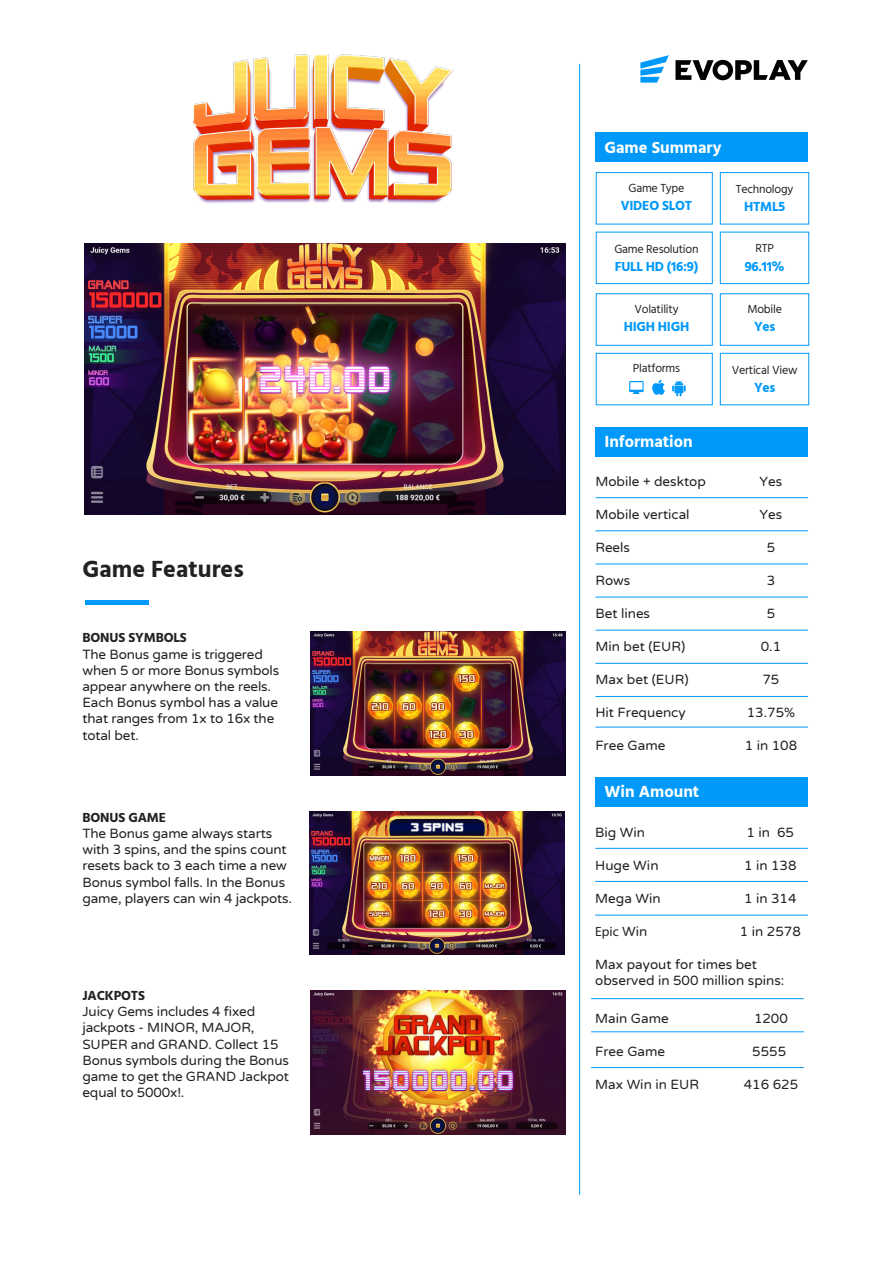
<style>
.page{position:relative;width:893px;height:1263px;background:#fff}
.page>*{position:absolute;margin:0;border:0;box-sizing:border-box;transform-origin:0 0}
.t1{font:700 24px "Hind";color:#222221}
.t2{font:700 16.5px "Hind";color:#fff}
.t3{font:13.5px/16.2px "Varela Round";letter-spacing:-.01em;color:#222221}
.t4{font:700 13.5px "Hind";letter-spacing:-.02em;color:#0099fa}
.t5{font:700 13.5px "Hind";letter-spacing:-.01em;color:#222221}
.t6{font:13.5px "Myriad Pro";color:#222221}
.t7{font:12px "Hind";letter-spacing:-.02em;color:#222221}
.s1{font-family:"Varela Round"}
</style>
<div class="page">
<hr style="left:579px;top:64px;width:1px;height:1131px;background:#0099fa">
<svg style="left:640px;top:55px;width:29px;height:28px"></svg>
<svg style="left:675px;top:60px;width:133px;height:20px"></svg>
<img style="left:193px;top:55px;width:259px;height:148px">
<div style="left:595px;top:132px;width:213px;height:30px;background:#0099fa"></div>
<div style="left:720px;top:172px;width:89px;height:52px;border:1px solid #0099fa"></div>
<div style="left:596px;top:172px;width:117px;height:52px;border:1px solid #0099fa"></div>
<div style="left:720px;top:232px;width:89px;height:52px;border:1px solid #0099fa"></div>
<div style="left:596px;top:232px;width:117px;height:52px;border:1px solid #0099fa"></div>
<div style="left:720px;top:293px;width:89px;height:53px;border:1px solid #0099fa"></div>
<div style="left:596px;top:293px;width:117px;height:53px;border:1px solid #0099fa"></div>
<div style="left:720px;top:353px;width:89px;height:52px;border:1px solid #0099fa"></div>
<div style="left:596px;top:353px;width:117px;height:52px;border:1px solid #0099fa"></div>
<svg style="left:672px;top:380px;width:14px;height:17px"></svg>
<svg style="left:652px;top:380px;width:13px;height:15px"></svg>
<svg style="left:629px;top:381px;width:15px;height:11px"></svg>
<div style="left:630px;top:382px;width:12px;height:8px;background:#fff"></div>
<svg style="left:633px;top:391px;width:6px;height:3px"></svg>
<hr style="left:591px;top:998px;width:213px;height:1px;background:#0099fa">
<hr style="left:591px;top:1031px;width:213px;height:1px;background:#0099fa">
<hr style="left:591px;top:1067px;width:213px;height:1px;background:#0099fa">
<div style="left:596px;top:777px;width:212px;height:30px;background:#0099fa"></div>
<hr style="left:595px;top:915px;width:213px;height:1px;background:#0099fa">
<hr style="left:595px;top:848px;width:213px;height:1px;background:#0099fa">
<hr style="left:595px;top:881px;width:213px;height:1px;background:#0099fa">
<hr style="left:85px;top:601px;width:63px;height:4px;background:#0099fa">
<img style="left:310px;top:632px;width:255px;height:143px">
<img style="left:310px;top:991px;width:255px;height:143px">
<img style="left:85px;top:244px;width:480px;height:270px">
<div style="left:595px;top:427px;width:213px;height:29px;background:#0099fa"></div>
<hr style="left:595px;top:497px;width:213px;height:1px;background:#0099fa">
<hr style="left:595px;top:531px;width:213px;height:1px;background:#0099fa">
<hr style="left:595px;top:564px;width:213px;height:1px;background:#0099fa">
<hr style="left:595px;top:597px;width:213px;height:1px;background:#0099fa">
<hr style="left:595px;top:630px;width:213px;height:1px;background:#0099fa">
<hr style="left:595px;top:663px;width:213px;height:1px;background:#0099fa">
<hr style="left:595px;top:696px;width:213px;height:1px;background:#0099fa">
<hr style="left:595px;top:727px;width:213px;height:1px;background:#0099fa">
<img style="left:309px;top:811px;width:256px;height:144px">
<h1 class="t1" style="left:82px;top:554px;width:163px">Game Features</h1>
<p class="t5" style="left:82px;top:630px;width:106px">BONUS SYMBOLS</p>
<p class="t3" style="left:82px;top:645px;width:198px">The Bonus game is triggered when 5 or more Bonus symbols appear anywhere on the reels.<br>Each Bonus symbol has a value that ranges from 1x to 16x the total bet.</p>
<p class="t5" style="left:82px;top:809px;width:85px">BONUS GAME</p>
<p class="t3" style="left:82px;top:825px;width:211px">The Bonus game always starts with 3 spins, and the spins count resets back to 3 each time a new<br>Bonus symbol falls. In the Bonus game, players can win 4 jackpots.</p>
<p class="t5" style="left:82px;top:987px;width:64px">JACKPOTS</p>
<p class="t3" style="left:82px;top:1003px;width:208px">Juicy Gems includes 4 fixed jackpots - MINOR, MAJOR,<br>SUPER and GRAND. Collect 15<br>Bonus symbols during the Bonus game to get the GRAND Jackpot equal to 5000x!.</p>
<p class="t2" style="left:604px;top:137px;width:119px">Game Summary</p>
<p class="t7" style="left:628px;top:180px;width:57px">Game Type</p>
<p class="t4" style="left:621px;top:198px;width:73px">VIDEO SLOT</p>
<p class="t7" style="left:736px;top:180px;width:59px">Technology</p>
<p class="t4" style="left:744px;top:198px;width:42px">HTML5</p>
<p class="t7" style="left:614px;top:241px;width:86px">Game Resolution</p>
<p class="t7" style="left:755px;top:240px;width:20px">RTP</p>
<p class="t4" style="left:615px;top:259px;width:85px">FULL HD (16:9)</p>
<p class="t4" style="left:745px;top:259px;width:42px">96.11%</p>
<p class="t7" style="left:634px;top:301px;width:46px">Volatility</p>
<p class="t7" style="left:747px;top:301px;width:36px">Mobile</p>
<p class="t4" style="left:624px;top:318px;width:67px">HIGH HIGH</p>
<p class="t4" style="left:754px;top:318px;width:23px">Yes</p>
<p class="t7" style="left:633px;top:360px;width:49px">Platforms</p>
<p class="t7" style="left:732px;top:362px;width:67px">Vertical View</p>
<p class="t4" style="left:754px;top:380px;width:23px">Yes</p>
<p class="t2" style="left:604px;top:432px;width:90px">Information</p>
<p class="t3" style="left:595px;top:472px;width:112px">Mobile + desktop</p>
<p class="t3" style="left:595px;top:505px;width:96px">Mobile vertical</p>
<p class="t3" style="left:595px;top:538px;width:36px">Reels</p>
<p class="t3" style="left:595px;top:571px;width:36px">Rows</p>
<p class="t3" style="left:595px;top:604px;width:56px">Bet lines</p>
<p class="t3" style="left:595px;top:637px;width:91px">Min bet (EUR)</p>
<p class="t3" style="left:595px;top:670px;width:95px">Max bet (EUR)</p>
<p class="t3" style="left:595px;top:703px;width:92px">Hit Frequency</p>
<p class="t3" style="left:595px;top:736px;width:72px">Free Game</p>
<p class="t3" style="left:760px;top:472px;width:24px">Yes</p>
<p class="t3" style="left:760px;top:505px;width:24px">Yes</p>
<p class="t3" style="left:767px;top:538px;width:10px">5</p>
<p class="t3" style="left:767px;top:571px;width:10px">3</p>
<p class="t3" style="left:767px;top:604px;width:10px">5</p>
<p class="t3" style="left:761px;top:637px;width:22px">0.1</p>
<p class="t3" style="left:762px;top:670px;width:18px">75</p>
<p class="t3" style="left:747px;top:703px;width:50px">13.75%</p>
<p class="t3" style="left:745px;top:736px;width:54px">1 in 108</p>
<p class="t2" style="left:605px;top:781px;width:96px">Win Amount</p>
<p class="t3" style="left:595px;top:824px;width:51px">Big Win</p>
<p class="t3" style="left:595px;top:857px;width:65px">Huge Win</p>
<p class="t3" style="left:595px;top:890px;width:67px">Mega Win</p>
<p class="t6" style="left:595px;top:923px;width:54px">Epic <span class="s1">Win</span></p>
<p class="t3" style="left:747px;top:824px;width:49px">1 in 65</p>
<p class="t3" style="left:744px;top:857px;width:54px">1 in 138</p>
<p class="t3" style="left:744px;top:890px;width:54px">1 in 314</p>
<p class="t3" style="left:740px;top:923px;width:62px">1 in 2578</p>
<p class="t3" style="left:595px;top:956px;width:191px">Max payout for times bet observed in 500 million spins:</p>
<p class="t3" style="left:754px;top:1009px;width:35px">1200</p>
<p class="t3" style="left:752px;top:1042px;width:35px">5555</p>
<p class="t3" style="left:744px;top:1075px;width:56px">416 625</p>
<p class="t3" style="left:595px;top:1009px;width:75px">Main Game</p>
<p class="t3" style="left:595px;top:1042px;width:72px">Free Game</p>
<p class="t3" style="left:595px;top:1075px;width:105px">Max Win in EUR</p>
</div>
